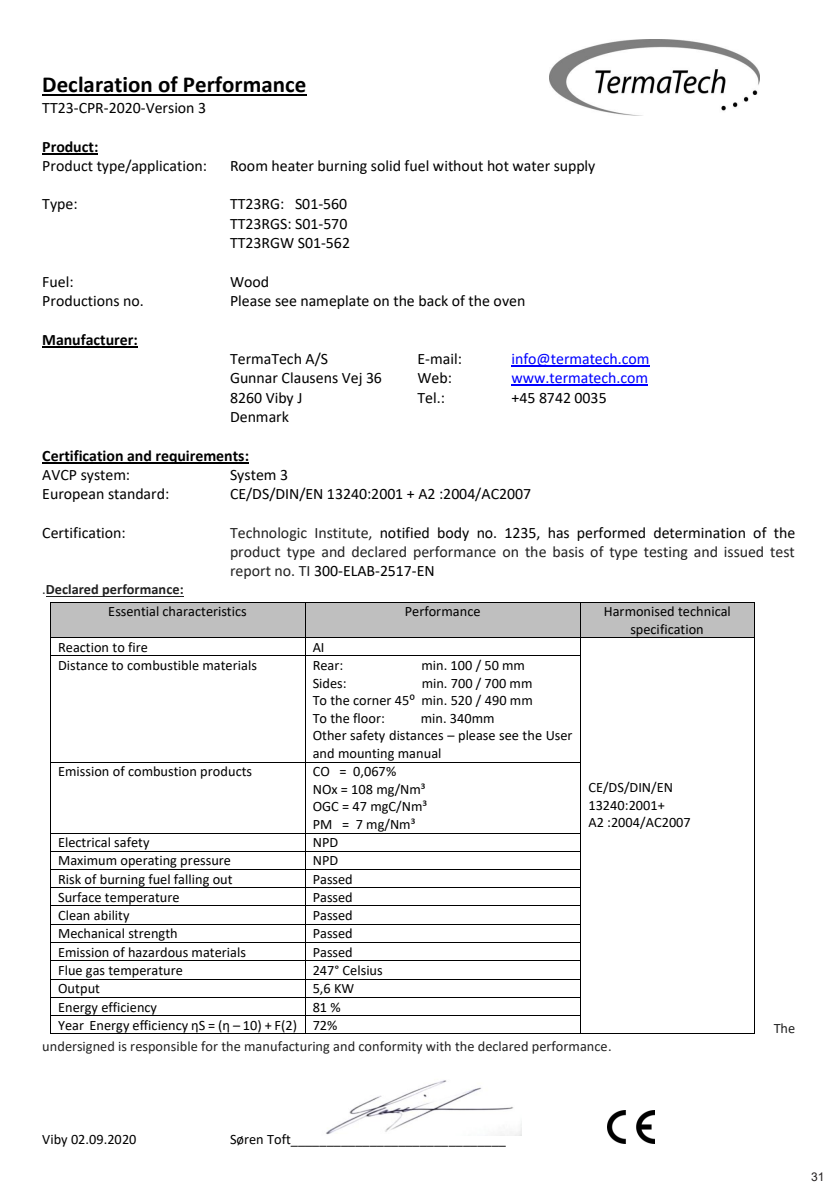
<style>
.page{position:relative;width:840px;height:1191px;background:#fff}
.page>*{position:absolute;margin:0;border:0;box-sizing:border-box;transform-origin:0 0}
.t1{font:700 23px "Calibri";color:#000}
.t2{font:15.8px/19.4px "Calibri";color:#000}
.t3{font:15.8px/19.4px "Calibri";color:#222;text-align:justify}
.t4{font:700 15.8px/19.4px "Calibri";letter-spacing:-.005em;color:#000}
.t5{font:15.8px "Calibri";color:#00f}
.t6{font:14.4px/17.6px "Calibri";color:#000}
.t7{font:14.4px "Calibri";color:#222}
.t8{font:700 14.4px "Calibri";letter-spacing:.005em;color:#222}
.t9{font:12px "Arial";color:#231f20}
.s1{font-weight:700}
.s2{font-weight:400}
.s3{color:#000}
</style>
<div class="page">
<img style="left:549px;top:40px;width:210px;height:75px">
<hr style="left:42px;top:94px;width:264px;height:2px;background:#000">
<hr style="left:42px;top:153px;width:56px;height:1px;background:#000">
<hr style="left:42px;top:346px;width:96px;height:1px;background:#000">
<hr style="left:511px;top:366px;width:138px;height:1px;background:#00f">
<hr style="left:511px;top:385px;width:136px;height:1px;background:#00f">
<hr style="left:42px;top:462px;width:207px;height:1px;background:#000">
<hr style="left:46px;top:596px;width:137px;height:1px;background:#222">
<img style="left:607px;top:1110px;width:46px;height:33px">
<div style="left:51px;top:602px;width:253px;height:35px;background:#bfbfbf"></div>
<div style="left:305px;top:602px;width:275px;height:35px;background:#bfbfbf"></div>
<div style="left:580px;top:602px;width:173px;height:35px;background:#bfbfbf"></div>
<hr style="left:51px;top:601px;width:253px;height:1px;background:#000">
<hr style="left:305px;top:601px;width:275px;height:1px;background:#000">
<hr style="left:580px;top:601px;width:173px;height:1px;background:#000">
<hr style="left:50px;top:602px;width:1px;height:35px;background:#000">
<hr style="left:304px;top:602px;width:1px;height:35px;background:#000">
<hr style="left:580px;top:602px;width:1px;height:35px;background:#000">
<hr style="left:753px;top:602px;width:1px;height:35px;background:#000">
<hr style="left:51px;top:637px;width:253px;height:1px;background:#000">
<hr style="left:305px;top:637px;width:275px;height:1px;background:#000">
<hr style="left:580px;top:637px;width:173px;height:1px;background:#000">
<svg style="left:50px;top:637px;width:1px;height:19px"></svg>
<hr style="left:51px;top:655px;width:253px;height:1px;background:#000">
<hr style="left:305px;top:655px;width:275px;height:1px;background:#000">
<svg style="left:580px;top:638px;width:1px;height:18px"></svg>
<hr style="left:50px;top:656px;width:1px;height:105px;background:#000">
<hr style="left:304px;top:656px;width:1px;height:105px;background:#000">
<hr style="left:580px;top:656px;width:1px;height:105px;background:#000">
<hr style="left:753px;top:656px;width:1px;height:105px;background:#000">
<hr style="left:51px;top:761px;width:253px;height:1px;background:#000">
<hr style="left:305px;top:761px;width:275px;height:1px;background:#000">
<hr style="left:50px;top:762px;width:1px;height:70px;background:#000">
<hr style="left:304px;top:762px;width:1px;height:70px;background:#000">
<hr style="left:580px;top:762px;width:1px;height:70px;background:#000">
<hr style="left:753px;top:762px;width:1px;height:70px;background:#000">
<hr style="left:51px;top:832px;width:253px;height:1px;background:#000">
<hr style="left:305px;top:832px;width:275px;height:1px;background:#000">
<hr style="left:51px;top:851px;width:253px;height:1px;background:#000">
<hr style="left:305px;top:851px;width:275px;height:1px;background:#000">
<hr style="left:51px;top:869px;width:253px;height:1px;background:#000">
<hr style="left:305px;top:869px;width:275px;height:1px;background:#000">
<hr style="left:51px;top:887px;width:253px;height:1px;background:#000">
<hr style="left:305px;top:887px;width:275px;height:1px;background:#000">
<hr style="left:51px;top:905px;width:253px;height:1px;background:#000">
<hr style="left:305px;top:905px;width:275px;height:1px;background:#000">
<hr style="left:51px;top:924px;width:253px;height:1px;background:#000">
<hr style="left:305px;top:924px;width:275px;height:1px;background:#000">
<hr style="left:51px;top:942px;width:253px;height:1px;background:#000">
<hr style="left:305px;top:942px;width:275px;height:1px;background:#000">
<hr style="left:51px;top:960px;width:253px;height:1px;background:#000">
<hr style="left:305px;top:960px;width:275px;height:1px;background:#000">
<hr style="left:51px;top:978px;width:253px;height:1px;background:#000">
<hr style="left:305px;top:978px;width:275px;height:1px;background:#000">
<hr style="left:51px;top:997px;width:253px;height:1px;background:#000">
<hr style="left:305px;top:997px;width:275px;height:1px;background:#000">
<hr style="left:51px;top:1015px;width:253px;height:1px;background:#000">
<hr style="left:305px;top:1015px;width:275px;height:1px;background:#000">
<svg style="left:50px;top:832px;width:1px;height:202px"></svg>
<hr style="left:51px;top:1033px;width:253px;height:1px;background:#000">
<svg style="left:304px;top:833px;width:1px;height:201px"></svg>
<hr style="left:305px;top:1033px;width:275px;height:1px;background:#000">
<svg style="left:580px;top:832px;width:1px;height:201px"></svg>
<hr style="left:580px;top:1033px;width:173px;height:1px;background:#000">
<img style="left:326px;top:1080px;width:195px;height:55px">
<p class="t1" style="left:42px;top:68px;width:265px">Declaration of Performance</p>
<p class="t2" style="left:42px;top:98px;width:165px">TT23-CPR-2020-Version 3</p>
<p class="t2" style="left:42px;top:136px;width:166px"><span class="s1">Product:<br></span>Product type/application:</p>
<p class="t2" style="left:230px;top:155px;width:367px">Room heater burning solid fuel without hot water supply</p>
<p class="t2" style="left:42px;top:194px;width:37px">Type:</p>
<p class="t2" style="left:230px;top:194px;width:121px">TT23RG: S01-560<br>TT23RGS: S01-570<br>TT23RGW S01-562</p>
<p class="t2" style="left:42px;top:271px;width:33px">Fuel:</p>
<p class="t2" style="left:230px;top:271px;width:41px">Wood</p>
<p class="t2" style="left:42px;top:291px;width:103px">Productions no.</p>
<p class="t2" style="left:230px;top:291px;width:297px">Please see nameplate on the back of the oven</p>
<p class="t4" style="left:42px;top:329px;width:97px">Manufacturer:</p>
<p class="t2" style="left:230px;top:348px;width:100px">TermaTech A/S</p>
<p class="t2" style="left:417px;top:348px;width:46px">E-mail:</p>
<p class="t5" style="left:511px;top:348px;width:139px">info@termatech.com</p>
<p class="t2" style="left:230px;top:368px;width:153px">Gunnar Clausens Vej 36</p>
<p class="t2" style="left:417px;top:368px;width:36px">Web:</p>
<p class="t5" style="left:511px;top:367px;width:138px">www.termatech.com</p>
<p class="t2" style="left:230px;top:387px;width:74px">8260 Viby J</p>
<p class="t2" style="left:417px;top:387px;width:29px">Tel.:</p>
<p class="t2" style="left:511px;top:387px;width:97px">+45 8742 0035</p>
<p class="t2" style="left:230px;top:406px;width:60px">Denmark</p>
<p class="t4" style="left:42px;top:445px;width:208px">Certification and requirements:<br><span class="s2">AVCP system:</span></p>
<p class="t2" style="left:230px;top:464px;width:59px">System 3</p>
<p class="t2" style="left:42px;top:484px;width:128px">European standard:</p>
<p class="t2" style="left:230px;top:484px;width:302px">CE/DS/DIN/EN 13240:2001 + A2 :2004/AC2007</p>
<p class="t2" style="left:42px;top:522px;width:85px">Certification:</p>
<p class="t3" style="left:230px;top:522px;width:566px">Technologic Institute, <span class="s3">notified body no. 1235, has performed determination of the </span>product type and declared performance on the basis of type testing and issued test report no. TI <span class="s3">300-ELAB-2517-EN</span></p>
<p class="t8" style="left:42px;top:579px;width:143px"><span class="s2">.</span>Declared performance:</p>
<p class="t6" style="left:108px;top:602px;width:140px">Essential characteristics</p>
<p class="t6" style="left:404px;top:602px;width:77px">Performance</p>
<p class="t6" style="left:603px;top:602px;width:128px;text-align:center">Harmonised technical specification</p>
<p class="t6" style="left:58px;top:638px;width:91px">Reaction to fire</p>
<p class="t6" style="left:312px;top:638px;width:13px">AI</p>
<p class="t6" style="left:58px;top:656px;width:200px">Distance to combustible materials</p>
<p class="t6" style="left:312px;top:656px;width:32px">Rear:</p>
<p class="t6" style="left:421px;top:656px;width:105px">min. 100 / 50 mm</p>
<p class="t6" style="left:312px;top:674px;width:35px">Sides:</p>
<p class="t6" style="left:312px;top:674px;width:221px;text-align:justify;text-indent:109px">min. 700 / 700 mm To the corner 45⁰ min. 520 / 490 mm To the floor:</p>
<p class="t6" style="left:312px;top:709px;width:261px;text-indent:108px">min. 340mm<br>Other safety distances – please see the User and mounting manual</p>
<p class="t6" style="left:58px;top:762px;width:195px">Emission of combustion products</p>
<p class="t6" style="left:312px;top:762px;width:116px">CO = 0,067%<br>NOx = 108 mg/Nm³<br>OGC = 47 mgC/Nm³<br>PM = 7 mg/Nm³</p>
<p class="t6" style="left:58px;top:833px;width:93px">Electrical safety</p>
<p class="t6" style="left:312px;top:833px;width:27px">NPD</p>
<p class="t6" style="left:58px;top:851px;width:174px">Maximum operating pressure</p>
<p class="t6" style="left:312px;top:851px;width:27px">NPD</p>
<p class="t6" style="left:58px;top:869px;width:176px">Risk of burning fuel falling out</p>
<p class="t6" style="left:312px;top:869px;width:42px">Passed</p>
<p class="t6" style="left:58px;top:888px;width:123px">Surface temperature</p>
<p class="t6" style="left:312px;top:888px;width:42px">Passed</p>
<p class="t6" style="left:58px;top:906px;width:73px">Clean ability</p>
<p class="t6" style="left:312px;top:906px;width:42px">Passed</p>
<p class="t6" style="left:58px;top:924px;width:121px">Mechanical strength</p>
<p class="t6" style="left:312px;top:924px;width:42px">Passed</p>
<p class="t6" style="left:58px;top:942px;width:189px">Emission of hazardous materials</p>
<p class="t6" style="left:312px;top:942px;width:42px">Passed</p>
<p class="t6" style="left:58px;top:961px;width:126px">Flue gas temperature</p>
<p class="t6" style="left:312px;top:961px;width:72px">247° Celsius</p>
<p class="t6" style="left:58px;top:979px;width:43px">Output</p>
<p class="t6" style="left:312px;top:979px;width:43px">5,6 KW</p>
<p class="t6" style="left:58px;top:997px;width:100px">Energy efficiency</p>
<p class="t6" style="left:58px;top:997px;width:284px;line-height:18.2px;text-align:right">81 %<br>Year Energy efficiency ηS = (η – 10) + F(2) 72%</p>
<p class="t6" style="left:588px;top:778px;width:104px">CE/DS/DIN/EN<br>13240:2001+<br>A2 :2004/AC2007</p>
<p class="t7" style="left:42px;top:1036px;width:570px">undersigned is responsible for the manufacturing and conformity with the declared performance.</p>
<p class="t7" style="left:773px;top:1018px;width:23px">The</p>
<p class="t6" style="left:42px;top:1130px;width:96px">Viby 02.09.2020</p>
<p class="t6" style="left:230px;top:1130px;width:277px">Søren Toft______________________________</p>
<p class="t9" style="left:810px;top:1168px;width:15px">31</p>
</div>
